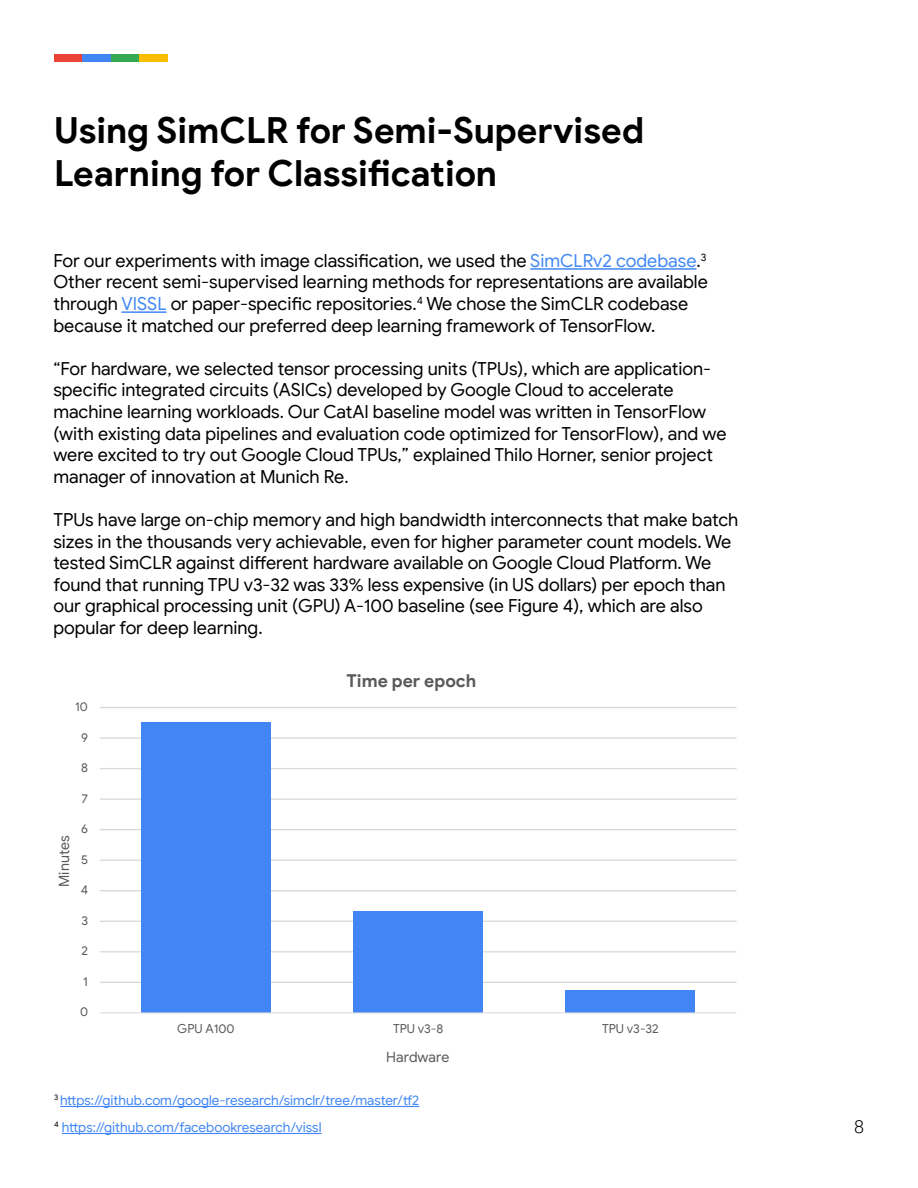
<style>
.page{position:relative;width:918px;height:1188px;background:#fff}
.page>*{position:absolute;margin:0;border:0;box-sizing:border-box;transform-origin:0 0}
.t1{font:700 36px/43.2px "Google Sans Display";color:#000}
.Paragraph_Style{font:18px/21.6px "Google Sans";color:#000}
.t2{font:300 18px "Roboto";color:#000}
.t3{font:700 17.7px "Google Sans Display";color:#595959}
.t4{font:14.1px "Google Sans";color:#595959}
.Paragraph_Style-2{font:13.5px "Google Sans";color:#4287f5}
.t5{font:12.45px "Google Sans";color:#595959}
.s1{color:#4287f5}
</style>
<div class="page">
<div style="left:54px;top:54px;width:28px;height:8px;background:#ea4335"></div>
<div style="left:82px;top:54px;width:29px;height:8px;background:#4285f4"></div>
<div style="left:111px;top:54px;width:28px;height:8px;background:#34a853"></div>
<div style="left:139px;top:54px;width:29px;height:8px;background:#fbbc04"></div>
<hr style="left:530px;top:268px;width:167px;height:2px;background:#4287f5">
<hr style="left:121px;top:311px;width:46px;height:2px;background:#4287f5">
<hr style="left:60px;top:1106px;width:359px;height:1px;background:#4287f5">
<hr style="left:62px;top:1133px;width:260px;height:1px;background:#4287f5">
<hr style="left:100px;top:982px;width:637px;height:1px;background:#d9d9d9">
<hr style="left:100px;top:951px;width:637px;height:1px;background:#d9d9d9">
<hr style="left:100px;top:921px;width:637px;height:1px;background:#d9d9d9">
<hr style="left:100px;top:890px;width:637px;height:1px;background:#d9d9d9">
<hr style="left:100px;top:860px;width:637px;height:1px;background:#d9d9d9">
<hr style="left:100px;top:829px;width:637px;height:1px;background:#d9d9d9">
<hr style="left:100px;top:798px;width:637px;height:2px;background:#d9d9d9">
<hr style="left:100px;top:768px;width:637px;height:1px;background:#d9d9d9">
<hr style="left:100px;top:737px;width:637px;height:2px;background:#d9d9d9">
<hr style="left:100px;top:707px;width:637px;height:1px;background:#d9d9d9">
<div style="left:141px;top:722px;width:130px;height:291px;background:#4285f4"></div>
<div style="left:353px;top:911px;width:130px;height:102px;background:#4285f4"></div>
<div style="left:566px;top:990px;width:129px;height:23px;background:#4285f4"></div>
<hr style="left:100px;top:1013px;width:636px;height:1px;background:#d9d9d9">
<p class="t1" style="left:54px;top:109px;width:592px">Using SimCLR for Semi-Supervised<br>Learning for Classification</p>
<p class="Paragraph_Style" style="left:53px;top:250px;width:656px">For our experiments with image classification, we used the <span class="s1">SimCLRv2 codebase</span>.<sup>3<br></sup>Other recent semi-supervised learning methods for representations are available through <span class="s1">VISSL</span> or paper-specific repositories.<sup>4</sup> We chose the SimCLR codebase because it matched our preferred deep learning framework of TensorFlow.</p>
<p class="Paragraph_Style" style="left:53px;top:358px;width:675px">“For hardware, we selected tensor processing units (TPUs), which are application&shy;specific integrated circuits (ASICs) developed by Google Cloud to accelerate machine learning workloads. Our CatAI baseline model was written in TensorFlow (with existing data pipelines and evaluation code optimized for TensorFlow), and we were excited to try out Google Cloud TPUs,” explained Thilo Horner, senior project manager of innovation at Munich Re.</p>
<p class="Paragraph_Style" style="left:53px;top:509px;width:686px">TPUs have large on-chip memory and high bandwidth interconnects that make batch sizes in the thousands very achievable, even for higher parameter count models. We tested SimCLR against different hardware available on Google Cloud Platform. We found that running TPU v3-32 was 33% less expensive (in US dollars) per epoch than our graphical processing unit (GPU) A-100 baseline (see Figure 4), which are also popular for deep learning.</p>
<p class="t5" style="left:75px;top:699px;width:14px">10</p>
<p class="t5" style="left:81px;top:730px;width:8px">9</p>
<p class="t5" style="left:81px;top:760px;width:8px">8</p>
<p class="t5" style="left:81px;top:791px;width:8px">7</p>
<p class="t4" style="left:56px;top:887px;width:53px;rotate:-90deg">Minutes</p>
<p class="t5" style="left:81px;top:821px;width:8px">6</p>
<p class="t5" style="left:81px;top:852px;width:9px">5</p>
<p class="t5" style="left:81px;top:882px;width:9px">4</p>
<p class="t5" style="left:81px;top:913px;width:8px">3</p>
<p class="t5" style="left:82px;top:943px;width:8px">2</p>
<p class="t5" style="left:83px;top:974px;width:6px">1</p>
<p class="t5" style="left:80px;top:1004px;width:10px">0</p>
<p class="t3" style="left:347px;top:669px;width:131px">Time per epoch</p>
<p class="t5" style="left:177px;top:1021px;width:59px">GPU A100</p>
<p class="t5" style="left:393px;top:1021px;width:52px">TPU v3-8</p>
<p class="t5" style="left:602px;top:1021px;width:58px">TPU v3-32</p>
<p class="t4" style="left:386px;top:1048px;width:65px">Hardware</p>
<p class="Paragraph_Style-2" style="left:54px;top:1092px;width:367px"><sup>3</sup> https://github.com/google-research/simclr/tree/master/tf2</p>
<p class="Paragraph_Style-2" style="left:54px;top:1119px;width:269px"><sup>4</sup> https://github.com/facebookresearch/vissl</p>
<p class="t2" style="left:854px;top:1114px;width:11px">8</p>
</div>
